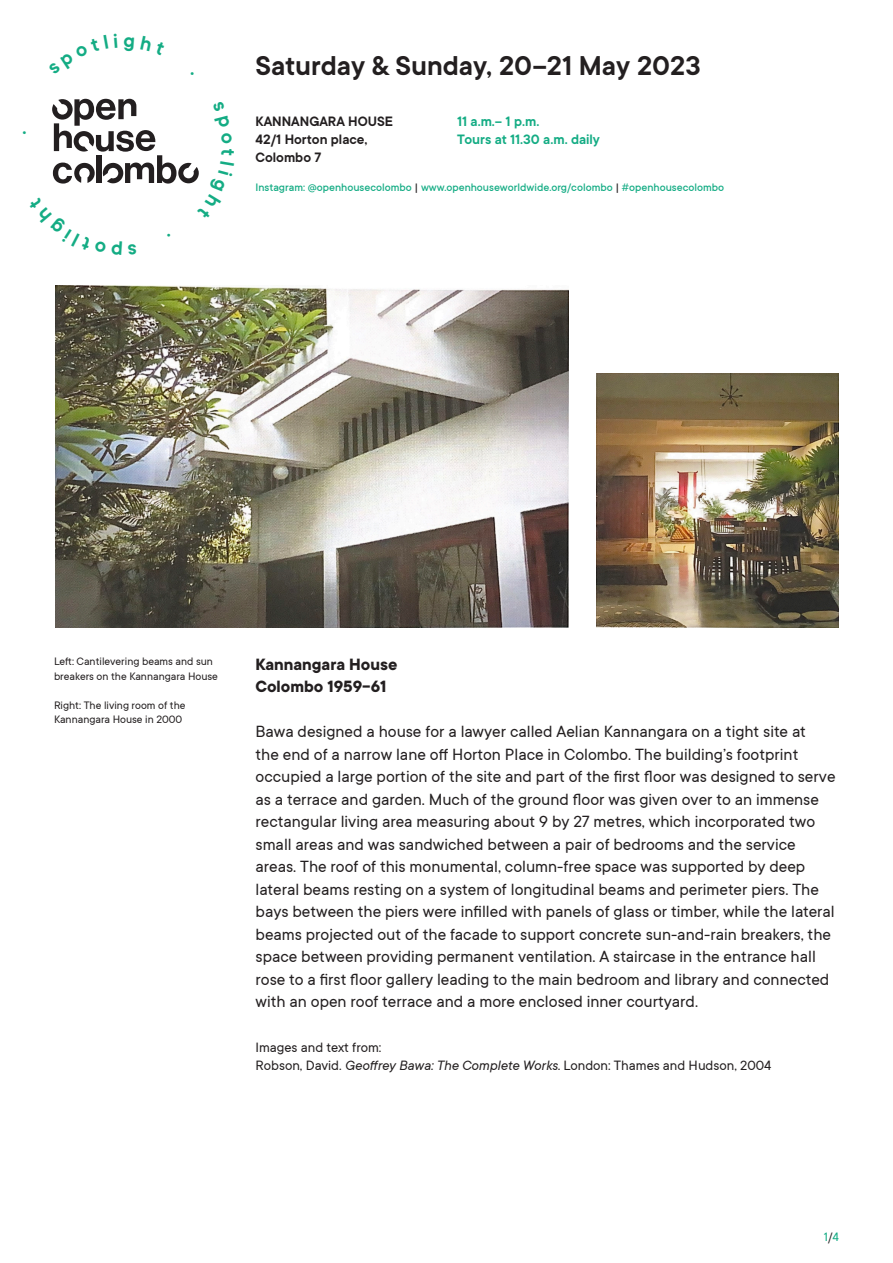
<style>
.page{position:relative;width:893px;height:1263px;background:#fff}
.page>*{position:absolute;margin:0;border:0;box-sizing:border-box;transform-origin:0 0}
.t1{font:600 30px "TT Commons";color:#231f20}
.t2{font:18px/22.5px "TT Commons";color:#231f20}
.t3{font:700 18px "TT Commons";color:#231f20}
.t4{font:15px "TT Commons";color:#231f20}
.t5{font:600 15px "TT Commons";color:#231f20}
.t6{font:600 15px "TT Commons";color:#14ac84}
.t7{font:13.5px "TT Commons";color:#14ac84}
.t8{font:12px/14.4px "TT Commons";color:#231f20}
.t9{font:500 12px "TT Commons";color:#14ac84}
.s1{color:#231f20}
.s2{font-style:italic}
</style>
<div class="page">
<img style="left:55px;top:285px;width:513px;height:342px">
<img style="left:597px;top:374px;width:242px;height:253px">
<svg style="left:52px;top:99px;width:147px;height:85px"></svg>
<p class="t1" style="left:256px;top:49px;width:447px">Saturday &amp; Sunday, 20–21 May 2023</p>
<p class="t6" style="left:457px;top:113px;width:84px">11 a.m.– 1 p.m.</p>
<p class="t6" style="left:457px;top:131px;width:144px">Tours at 11.30 a.m. daily</p>
<p class="t5" style="left:256px;top:113px;width:139px">KANNANGARA HOUSE</p>
<p class="t5" style="left:256px;top:131px;width:114px">42/1 Horton place,</p>
<p class="t5" style="left:256px;top:149px;width:67px">Colombo 7</p>
<p class="t9" style="left:256px;top:181px;width:470px">Instagram: @openhousecolombo <span class="s1">|</span> www.openhouseworldwide.org/colombo <span class="s1">|</span> #openhousecolombo</p>
<p class="t8" style="left:54px;top:655px;width:165px">Left: Cantilevering beams and sun breakers on the Kannangara House</p>
<p class="t8" style="left:54px;top:698px;width:133px">Right: The living room of the<br>Kannangara House in 2000</p>
<p class="t3" style="left:256px;top:654px;width:143px">Kannangara House</p>
<p class="t3" style="left:256px;top:676px;width:132px">Colombo 1959-61</p>
<p class="t2" style="left:256px;top:720px;width:581px">Bawa designed a house for a lawyer called Aelian Kannangara on a tight site at<br>the end of a narrow lane off Horton Place in Colombo. The building’s footprint occupied a large portion of the site and part of the first floor was designed to serve as a terrace and garden. Much of the ground floor was given over to an immense rectangular living area measuring about 9 by 27 metres, which incorporated two small areas and was sandwiched between a pair of bedrooms and the service areas. The roof of this monumental, column-free space was supported by deep lateral beams resting on a system of longitudinal beams and perimeter piers. The bays between the piers were infilled with panels of glass or timber, while the lateral beams projected out of the facade to support concrete sun-and-rain breakers, the space between providing permanent ventilation. A staircase in the entrance hall rose to a first floor gallery leading to the main bedroom and library and connected with an open roof terrace and a more enclosed inner courtyard.</p>
<p class="t4" style="left:256px;top:1039px;width:127px">Images and text from:</p>
<p class="t4" style="left:256px;top:1057px;width:517px">Robson, David. <span class="s2">Geoffrey Bawa: The Complete Works.</span> London: Thames and Hudson, 2004</p>
<p class="t7" style="left:824px;top:1230px;width:17px">1<span class="s1">/</span>4</p>
</div>
